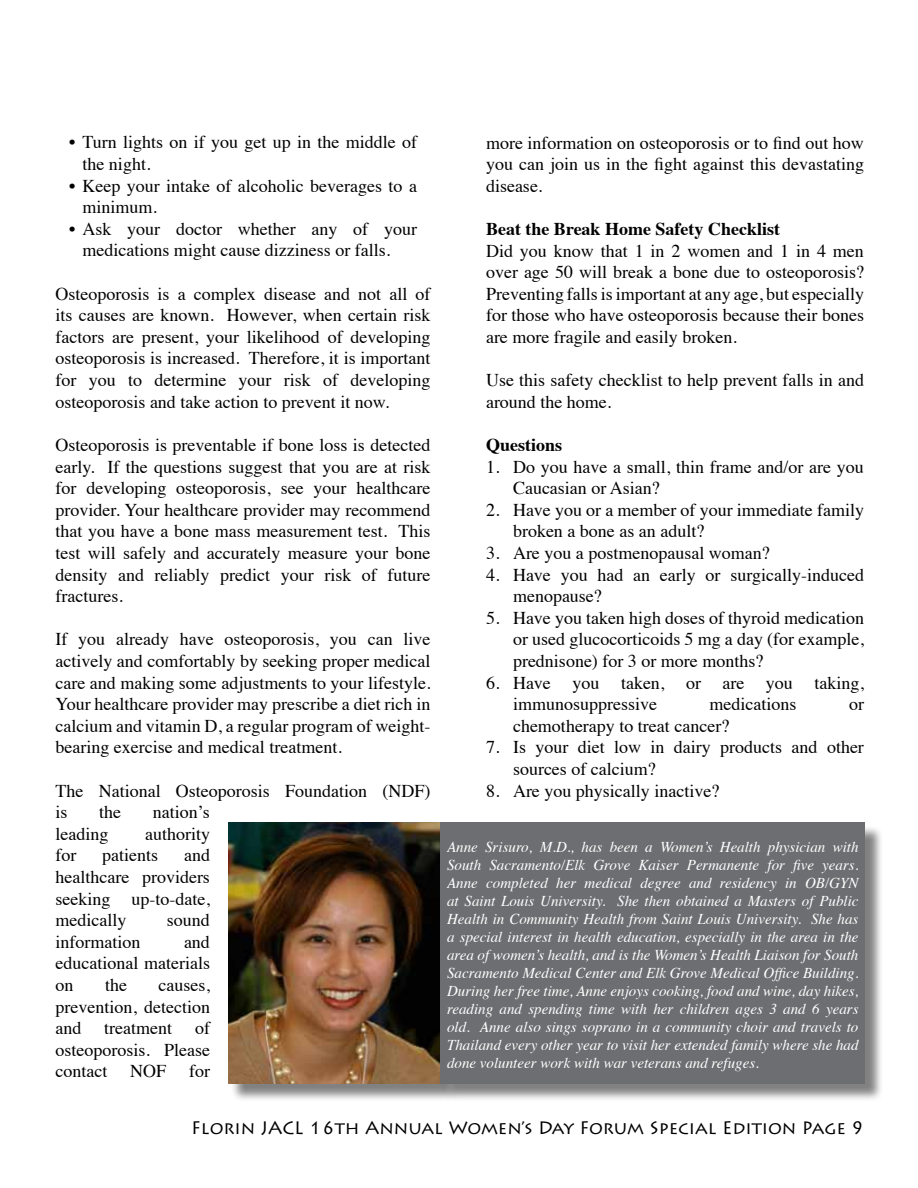
<style>
.page{position:relative;width:918px;height:1188px;background:#fff}
.page>*{position:absolute;margin:0;border:0;box-sizing:border-box;transform-origin:0 0}
.t1{font:18px/21.6px "Times";color:#000}
.t2{font:18px "Lithos Pro";color:#000}
.t3{font:700 18px "Times";color:#000}
.t4{font:italic 15px/18px "Times";color:#fff;text-align:justify}
</style>
<div class="page">
<div style="left:230px;top:825px;width:229px;height:277px;background:#000;opacity:.5"></div>
<img style="left:228px;top:823px;width:212px;height:261px">
<div style="left:443px;top:824px;width:441px;height:278px;background:#000;opacity:.5"></div>
<div style="left:440px;top:823px;width:425px;height:261px;background:#6d6e71"></div>
<p class="t1" style="left:83px;top:130px;width:336px;text-indent:-14px">• Turn lights on if you get up in the middle of the night.</p>
<p class="t1" style="left:83px;top:173px;width:336px;text-indent:-14px">• Keep your intake of alcoholic beverages to a minimum.</p>
<p class="t1" style="left:83px;top:217px;width:336px;text-indent:-14px">• Ask your doctor whether any of your medications might cause dizziness or falls.</p>
<p class="t1" style="left:56px;top:281px;width:377px;text-align:justify">Osteoporosis is a complex disease and not all of its causes are known. However, when certain risk factors are present, your likelihood of developing osteoporosis is increased. Therefore, it is important for you to determine your risk of developing osteoporosis and take action to prevent it now.</p>
<p class="t1" style="left:56px;top:433px;width:377px;text-align:justify">Osteoporosis is preventable if bone loss is detected early. If the questions suggest that you are at risk for developing osteoporosis, see your healthcare provider. Your healthcare provider may recommend that you have a bone mass measurement test. This test will safely and accurately measure your bone density and reliably predict your risk of future fractures.</p>
<p class="t1" style="left:56px;top:627px;width:377px;text-align:justify">If you already have osteoporosis, you can live actively and comfortably by seeking proper medical care and making some adjustments to your lifestyle.<br>Your healthcare provider may prescribe a diet rich in calcium and vitamin D, a regular program of weight&shy;bearing exercise and medical treatment.</p>
<p class="t1" style="left:56px;top:778px;width:376px">The National Osteoporosis Foundation (NDF) is</p>
<p class="t1" style="left:99px;top:800px;width:23px">the</p>
<p class="t1" style="left:153px;top:800px;width:59px">nation’s</p>
<p class="t1" style="left:56px;top:821px;width:54px">leading</p>
<p class="t1" style="left:145px;top:821px;width:66px">authority</p>
<p class="t1" style="left:56px;top:843px;width:22px">for</p>
<p class="t1" style="left:102px;top:843px;width:57px">patients</p>
<p class="t1" style="left:56px;top:843px;width:156px;text-align:justify;text-indent:129px">and healthcare providers seeking up-to-date, medically</p>
<p class="t1" style="left:167px;top:908px;width:45px">sound</p>
<p class="t1" style="left:56px;top:929px;width:86px">information</p>
<p class="t1" style="left:56px;top:929px;width:156px;text-align:justify;text-indent:129px">and educational materials on</p>
<p class="t1" style="left:105px;top:973px;width:23px">the</p>
<p class="t1" style="left:56px;top:973px;width:156px;text-align:justify;text-indent:103px">causes, prevention, detection and</p>
<p class="t1" style="left:56px;top:1016px;width:156px;text-align:justify;text-indent:140px">of osteoporosis. Please contact</p>
<p class="t1" style="left:104px;top:1016px;width:69px">treatment</p>
<p class="t1" style="left:130px;top:1059px;width:38px">NOF</p>
<p class="t1" style="left:189px;top:1059px;width:22px">for</p>
<p class="t1" style="left:486px;top:130px;width:380px;text-align:justify">more information on osteoporosis or to find out how you can join us in the fight against this devastating disease.</p>
<p class="t3" style="left:486px;top:212px;width:296px">Beat the Break Home Safety Checklist</p>
<p class="t1" style="left:486px;top:238px;width:380px;text-align:justify">Did you know that 1 in 2 women and 1 in 4 men over age 50 will break a bone due to osteoporosis?<br>Preventing falls is important at any age, but especially for those who have osteoporosis because their bones are more fragile and easily broken.</p>
<p class="t1" style="left:486px;top:368px;width:380px">Use this safety checklist to help prevent falls in and around the home.</p>
<p class="t3" style="left:486px;top:428px;width:78px">Questions</p>
<p class="t1" style="left:513px;top:454px;width:352px;text-indent:-27px">1. Do you have a small, thin frame and/or are you<br>Caucasian or Asian?</p>
<p class="t1" style="left:513px;top:497px;width:353px;text-indent:-27px">2. Have you or a member of your immediate family broken a bone as an adult?</p>
<p class="t1" style="left:486px;top:541px;width:285px">3. Are you a postmenopausal woman?</p>
<p class="t1" style="left:513px;top:562px;width:353px;text-indent:-27px">4. Have you had an early or surgically-induced menopause?</p>
<p class="t1" style="left:513px;top:605px;width:353px;text-align:justify;text-indent:-27px">5. Have you taken high doses of thyroid medication or used glucocorticoids 5 mg a day (for example, prednisone) for 3 or more months?</p>
<p class="t1" style="left:513px;top:670px;width:352px;text-indent:-27px">6. Have you taken, or are you taking, immunosuppressive</p>
<p class="t1" style="left:710px;top:692px;width:88px">medications</p>
<p class="t1" style="left:849px;top:692px;width:16px">or</p>
<p class="t1" style="left:513px;top:713px;width:218px">chemotherapy to treat cancer?</p>
<p class="t1" style="left:513px;top:735px;width:352px;text-indent:-27px">7. Is your diet low in dairy products and other sources of calcium?</p>
<p class="t1" style="left:486px;top:778px;width:235px">8. Are you physically inactive?</p>
<p class="t4" style="left:447px;top:837px;width:413px">Anne Srisuro, M.D., has been a Women’s Health physician with South Sacramento/Elk Grove Kaiser Permanente for five years.<br>Anne completed her medical degree and residency in OB/GYN at Saint Louis University. She then obtained a Masters of Public Health in Community Health from Saint Louis University. She has a special interest in health education, especially in the area in the area of women’s health, and is the Women’s Health Liaison for South Sacramento Medical Center and Elk Grove Medical Office Building.<br>During her free time, Anne enjoys cooking, food and wine, day hikes, reading and spending time with her children ages 3 and 6 years old. Anne also sings soprano in a community choir and travels to Thailand every other year to visit her extended family where she had done volunteer work with war veterans and refuges.</p>
<p class="t2" style="left:191px;top:1117px;width:674px">Florin JACL 16th Annual Women’s Day Forum Special Edition Page 9</p>
</div>
